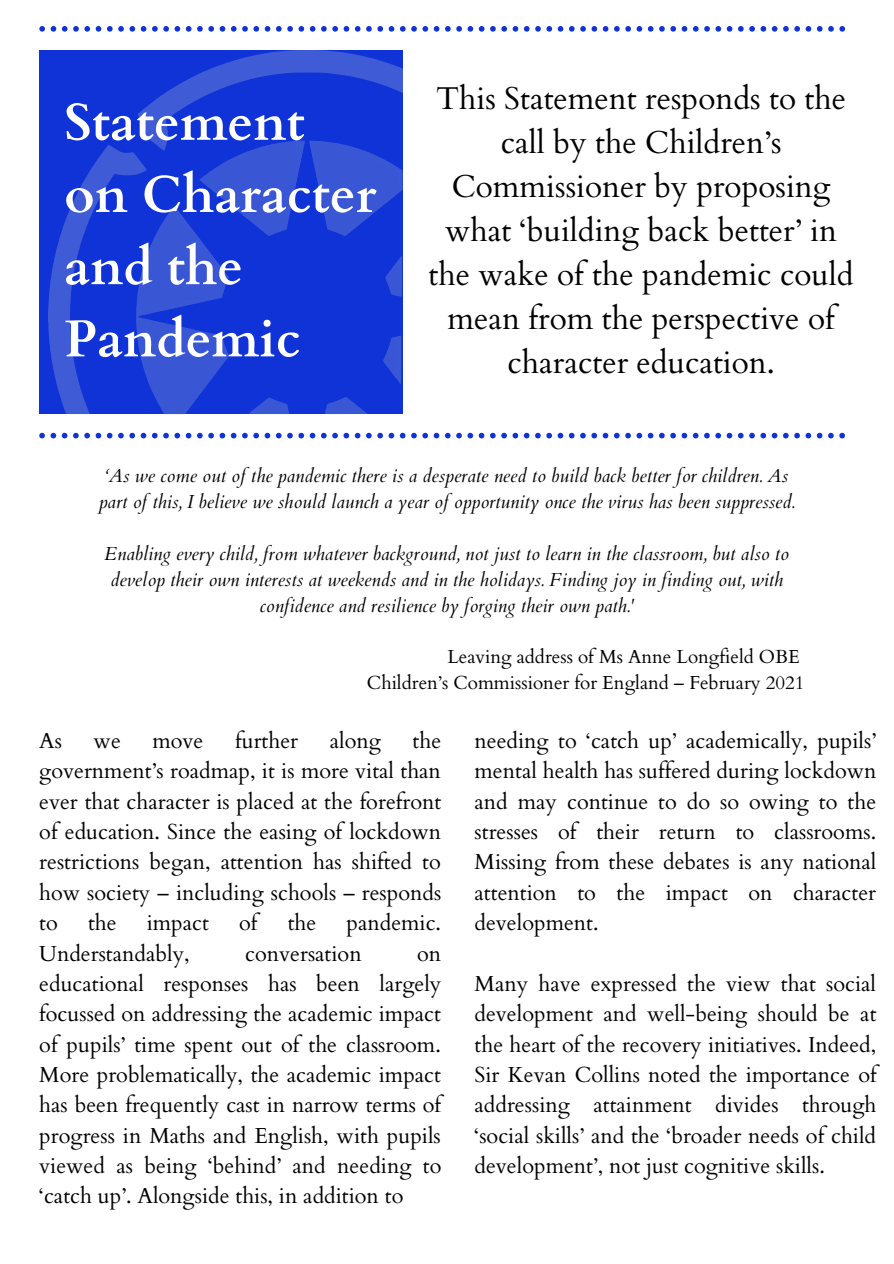
<style>
.page{position:relative;width:894px;height:1264px;background:#fff}
.page>*{position:absolute;margin:0;border:0;box-sizing:border-box;transform-origin:0 0}
.t1{font:700 51.75px/72.2px "Cardo";color:#fff}
.t2{font:31.5px/44px "Cardo";color:#000;text-align:center}
.t3{font:21.75px/30.3px "Cardo";color:#000;text-align:justify}
.t4{font:italic 18.9px/26px "Cardo";color:#000;text-align:center}
.t5{font:18.9px "Cardo";color:#000}
</style>
<div class="page">
<div style="left:39px;top:50px;width:364px;height:364px;background:#0f33d6"></div>
<svg style="left:39px;top:26px;width:805px;height:6px"></svg>
<svg style="left:39px;top:433px;width:805px;height:5px"></svg>
<img style="left:48px;top:50px;width:354px;height:364px">
<p class="t1" style="left:64px;top:87px;width:313px">Statement on Character and the<br>Pandemic</p>
<p class="t2" style="left:428px;top:77px;width:426px">This Statement responds to the call by the Children’s<br>Commissioner by proposing what ‘building back better’ in the wake of the pandemic could mean from the perspective of character education.</p>
<p class="t4" style="left:99px;top:463px;width:697px">‘As we come out of the pandemic there is a desperate need to build back better for children. As part of this, I believe we should launch a year of opportunity once the virus has been suppressed.</p>
<p class="t4" style="left:105px;top:541px;width:685px">Enabling every child, from whatever background, not just to learn in the classroom, but also to develop their own interests at weekends and in the holidays. Finding joy in finding out, with confidence and resilience by forging their own path.'</p>
<p class="t5" style="left:447px;top:644px;width:353px">Leaving address of Ms Anne Longfield OBE</p>
<p class="t5" style="left:367px;top:670px;width:439px">Children’s Commissioner for England – February 2021</p>
<p class="t3" style="left:39px;top:726px;width:24px">As</p>
<p class="t3" style="left:94px;top:726px;width:29px">we</p>
<p class="t3" style="left:152px;top:726px;width:52px">move</p>
<p class="t3" style="left:235px;top:726px;width:64px">further</p>
<p class="t3" style="left:330px;top:726px;width:53px">along</p>
<p class="t3" style="left:39px;top:726px;width:403px;text-indent:373px">the government’s roadmap, it is more vital than ever that character is placed at the forefront of education. Since the easing of lockdown restrictions began, attention has shifted to how society – including schools – responds to</p>
<p class="t3" style="left:88px;top:908px;width:30px">the</p>
<p class="t3" style="left:147px;top:908px;width:64px">impact</p>
<p class="t3" style="left:239px;top:908px;width:20px">of</p>
<p class="t3" style="left:287px;top:908px;width:30px">the</p>
<p class="t3" style="left:346px;top:908px;width:96px">pandemic.</p>
<p class="t3" style="left:39px;top:938px;width:152px">Understandably,</p>
<p class="t3" style="left:245px;top:938px;width:118px">conversation</p>
<p class="t3" style="left:39px;top:938px;width:403px;text-indent:378px">on educational responses has been largely focussed on addressing the academic impact of pupils’ time spent out of the classroom.<br>More problematically, the academic impact has been frequently cast in narrow terms of progress in Maths and English, with pupils viewed as being ‘behind’ and needing to ‘catch up’. Alongside this, in addition to</p>
<p class="t3" style="left:474px;top:726px;width:403px">needing to ‘catch up’ academically, pupils’ mental health has suffered during lockdown and may continue to do so owing to the stresses of their return to classrooms.<br>Missing from these debates is any national attention to the impact on character development.</p>
<p class="t3" style="left:474px;top:968px;width:403px">Many have expressed the view that social development and well-being should be at the heart of the recovery initiatives. Indeed, Sir Kevan Collins noted the importance of addressing attainment divides through ‘social skills’ and the ‘broader needs of child development’, not just cognitive skills.</p>
</div>
